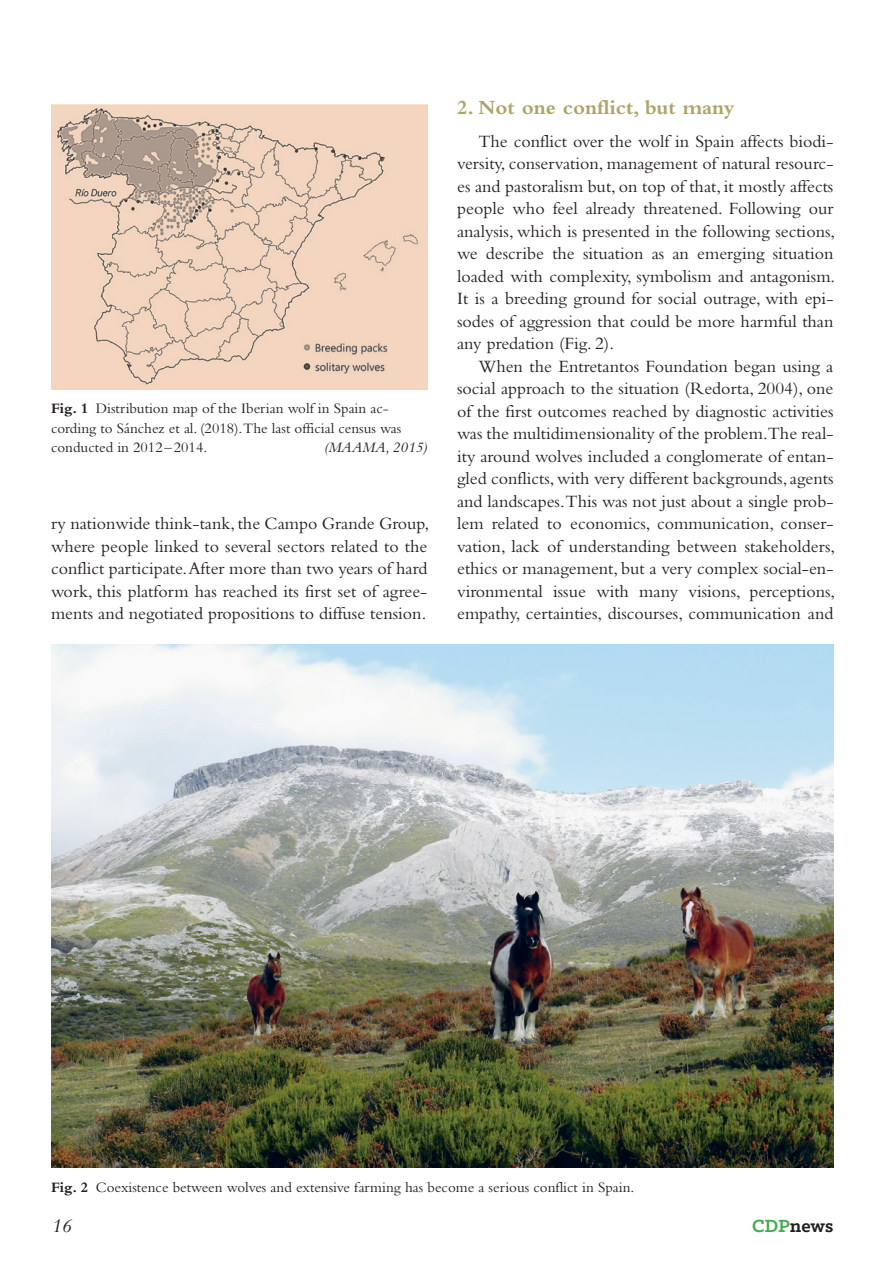
<style>
.page{position:relative;width:893px;height:1263px;background:#fff}
.page>*{position:absolute;margin:0;border:0;box-sizing:border-box;transform-origin:0 0}
._14_auf_17_bold_Farb{font:700 21px "Bembo";color:#aea468}
.t1{font:700 19.95px "Klinic Slab";letter-spacing:-.005em;color:#231f20}
.t2{font:italic 19.95px "Bembo";color:#231f20}
._12_auf_15_gs_regula{font:18px/22.5px "Bembo";color:#231f20;text-align:justify}
.Fig_10_auf_13{font:15px/19.5px "Bembo";color:#231f20}
.Fig_10_auf_13-2{font:italic 15px "Bembo";color:#231f20}
.s1{font-weight:700}
.s2{color:#40ae49}
</style>
<div class="page">
<img style="left:51px;top:644px;width:782px;height:523px">
<img style="left:51px;top:104px;width:376px;height:285px">
<p class="Fig_10_auf_13" style="left:51px;top:399px;width:352px"><span class="s1">Fig. 1</span> Distribution map of the Iberian wolf in Spain ac&shy;cording to Sánchez et al. (2018).The last official census was conducted in 2012–2014.</p>
<p class="Fig_10_auf_13-2" style="left:324px;top:439px;width:105px">(MAAMA, 2015)</p>
<p class="_12_auf_15_gs_regula" style="left:51px;top:512px;width:380px">ry nationwide think-tank, the Campo Grande Group, where people linked to several sectors related to the conflict participate. After more than two years of hard work, this platform has reached its first set of agree&shy;ments and negotiated propositions to diffuse tension.</p>
<p class="_14_auf_17_bold_Farb" style="left:457px;top:96px;width:279px">2. Not one conflict, but many</p>
<p class="_12_auf_15_gs_regula" style="left:457px;top:130px;width:380px;text-indent:21px">The conflict over the wolf in Spain affects biodi&shy;versity, conservation, management of natural resourc&shy;es and pastoralism but, on top of that, it mostly affects people who feel already threatened. Following our analysis, which is presented in the following sections, we describe the situation as an emerging situation loaded with complexity, symbolism and antagonism.<br>It is a breeding ground for social outrage, with epi&shy;sodes of aggression that could be more harmful than any predation (Fig. 2).</p>
<p class="_12_auf_15_gs_regula" style="left:457px;top:355px;width:380px;text-indent:21px">When the Entretantos Foundation began using a social approach to the situation (Redorta, 2004), one of the first outcomes reached by diagnostic activities was the multidimensionality of the problem.The real&shy;ity around wolves included a conglomerate of entan&shy;gled conflicts, with very different backgrounds, agents and landscapes.This was not just about a single prob&shy;lem related to economics, communication, conser&shy;vation, lack of understanding between stakeholders, ethics or management, but a very complex social-en&shy;vironmental issue with many visions, perceptions, empathy, certainties, discourses, communication and</p>
<p class="Fig_10_auf_13" style="left:51px;top:1177px;width:585px"><span class="s1">Fig. 2</span> Coexistence between wolves and extensive farming has become a serious conflict in Spain.</p>
<p class="t2" style="left:51px;top:1213px;width:22px">16</p>
<p class="t1" style="left:752px;top:1212px;width:83px"><span class="s2">CDP</span>news</p>
</div>
